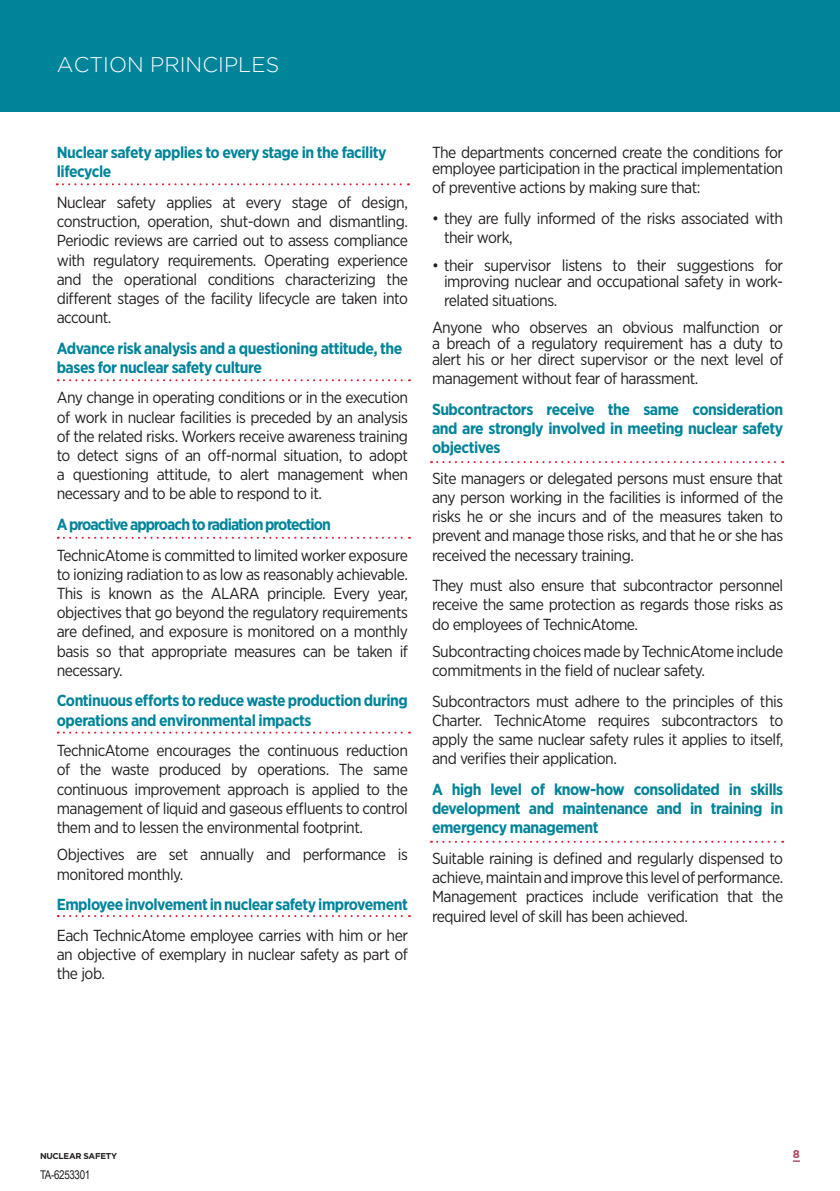
<style>
.page{position:relative;width:840px;height:1191px;background:#fff}
.page>*{position:absolute;margin:0;border:0;box-sizing:border-box;transform-origin:0 0}
.t1{font:300 21.2px "Gotham";letter-spacing:.005em;color:#fff}
.t2{font:16px/19.2px "Gotham Narrow";letter-spacing:-.03em;color:#231f20;text-align:justify}
.t3{font:700 16px/19.2px "Gotham Narrow";letter-spacing:-.03em;color:#00849a}
.t4{font:700 16px "Gotham Narrow";letter-spacing:-.06em;color:#00849a}
.t5{font:12px "Arial Narrow";letter-spacing:-.03em;color:#231f20}
.t6{font:700 11.2px "Gotham";color:#ad475d}
.t7{font:700 8.4px "Gotham";letter-spacing:-.03em;color:#231f20}
</style>
<div class="page">
<div style="left:0;top:0;width:839px;height:112px;background:#00849a"></div>
<svg style="left:57px;top:183px;width:352px;height:2px"></svg>
<svg style="left:58px;top:379px;width:352px;height:2px"></svg>
<svg style="left:58px;top:537px;width:352px;height:2px"></svg>
<svg style="left:58px;top:731px;width:352px;height:2px"></svg>
<svg style="left:58px;top:915px;width:352px;height:2px"></svg>
<svg style="left:431px;top:461px;width:351px;height:2px"></svg>
<svg style="left:431px;top:840px;width:351px;height:2px"></svg>
<h1 class="t1" style="left:57px;top:53px;width:224px">ACTION PRINCIPLES</h1>
<p class="t3" style="left:57px;top:143px;width:331px">Nuclear safety applies to every stage in the facility lifecycle</p>
<p class="t2" style="left:57px;top:192px;width:352px">Nuclear safety applies at every stage of design, construction, operation, shut-down and dismantling.<br>Periodic reviews are carried out to assess compliance with regulatory requirements. Operating experience and the operational conditions characterizing the different stages of the facility lifecycle are taken into account.</p>
<p class="t3" style="left:57px;top:338px;width:347px">Advance risk analysis and a questioning attitude, the bases for nuclear safety culture</p>
<p class="t2" style="left:57px;top:388px;width:352px">Any change in operating conditions or in the execution of work in nuclear facilities is preceded by an analysis of the related risks. Workers receive awareness training to detect signs of an off-normal situation, to adopt a questioning attitude, to alert management when necessary and to be able to respond to it.</p>
<p class="t4" style="left:57px;top:514px;width:275px">A proactive approach to radiation protection</p>
<p class="t2" style="left:57px;top:545px;width:352px">TechnicAtome is committed to limited worker exposure to ionizing radiation to as low as reasonably achievable.<br>This is known as the ALARA principle. Every year, objectives that go beyond the regulatory requirements are defined, and exposure is monitored on a monthly basis so that appropriate measures can be taken if necessary.</p>
<p class="t3" style="left:57px;top:691px;width:352px">Continuous efforts to reduce waste production during operations and environmental impacts</p>
<p class="t2" style="left:57px;top:740px;width:352px">TechnicAtome encourages the continuous reduction of the waste produced by operations. The same continuous improvement approach is applied to the management of liquid and gaseous effluents to control them and to lessen the environmental footprint.</p>
<p class="t2" style="left:57px;top:844px;width:352px">Objectives are set annually and performance is monitored monthly.</p>
<p class="t3" style="left:57px;top:894px;width:352px">Employee involvement in nuclear safety improvement</p>
<p class="t2" style="left:57px;top:925px;width:352px">Each TechnicAtome employee carries with him or her an objective of exemplary in nuclear safety as part of the job.</p>
<p class="t2" style="left:432px;top:144px;width:352px;line-height:16px">The departments concerned create the conditions for employee participation in the practical implementation</p>
<p class="t2" style="left:432px;top:178px;width:270px">of preventive actions by making sure that:</p>
<p class="t2" style="left:444px;top:208px;width:340px;text-indent:-12px">• they are fully informed of the risks associated with their work,</p>
<p class="t2" style="left:432px;top:256px;width:352px;line-height:16px;text-align:right">• their supervisor listens to their suggestions for improving nuclear and occupational safety in work-</p>
<p class="t2" style="left:432px;top:286px;width:352px;line-height:27.4px;text-indent:12px">related situations.<br>Anyone who observes an obvious malfunction or</p>
<p class="t2" style="left:432px;top:335px;width:352px;line-height:16px">a breach of a regulatory requirement has a duty to alert his or her direct supervisor or the next level of</p>
<p class="t2" style="left:432px;top:369px;width:268px">management without fear of harassment.</p>
<p class="t3" style="left:432px;top:399px;width:352px;text-align:justify">Subcontractors receive the same consideration and are strongly involved in meeting nuclear safety objectives</p>
<p class="t2" style="left:432px;top:468px;width:352px">Site managers or delegated persons must ensure that any person working in the facilities is informed of the risks he or she incurs and of the measures taken to prevent and manage those risks, and that he or she has received the necessary training.</p>
<p class="t2" style="left:432px;top:575px;width:352px">They must also ensure that subcontractor personnel receive the same protection as regards those risks as do employees of TechnicAtome.</p>
<p class="t2" style="left:432px;top:641px;width:352px">Subcontracting choices made by TechnicAtome include commitments in the field of nuclear safety.</p>
<p class="t2" style="left:432px;top:691px;width:352px">Subcontractors must adhere to the principles of this Charter. TechnicAtome requires subcontractors to apply the same nuclear safety rules it applies to itself, and verifies their application.</p>
<p class="t3" style="left:432px;top:779px;width:352px;text-align:justify">A high level of know-how consolidated in skills development and maintenance and in training in emergency management</p>
<p class="t2" style="left:432px;top:848px;width:352px">Suitable raining is defined and regularly dispensed to achieve, maintain and improve this level of performance.<br>Management practices include verification that the required level of skill has been achieved.</p>
<p class="t7" style="left:40px;top:1151px;width:78px">NUCLEAR SAFETY</p>
<p class="t6" style="left:792px;top:1148px;width:9px">8</p>
<p class="t5" style="left:40px;top:1166px;width:52px">TA-6253301</p>
</div>
